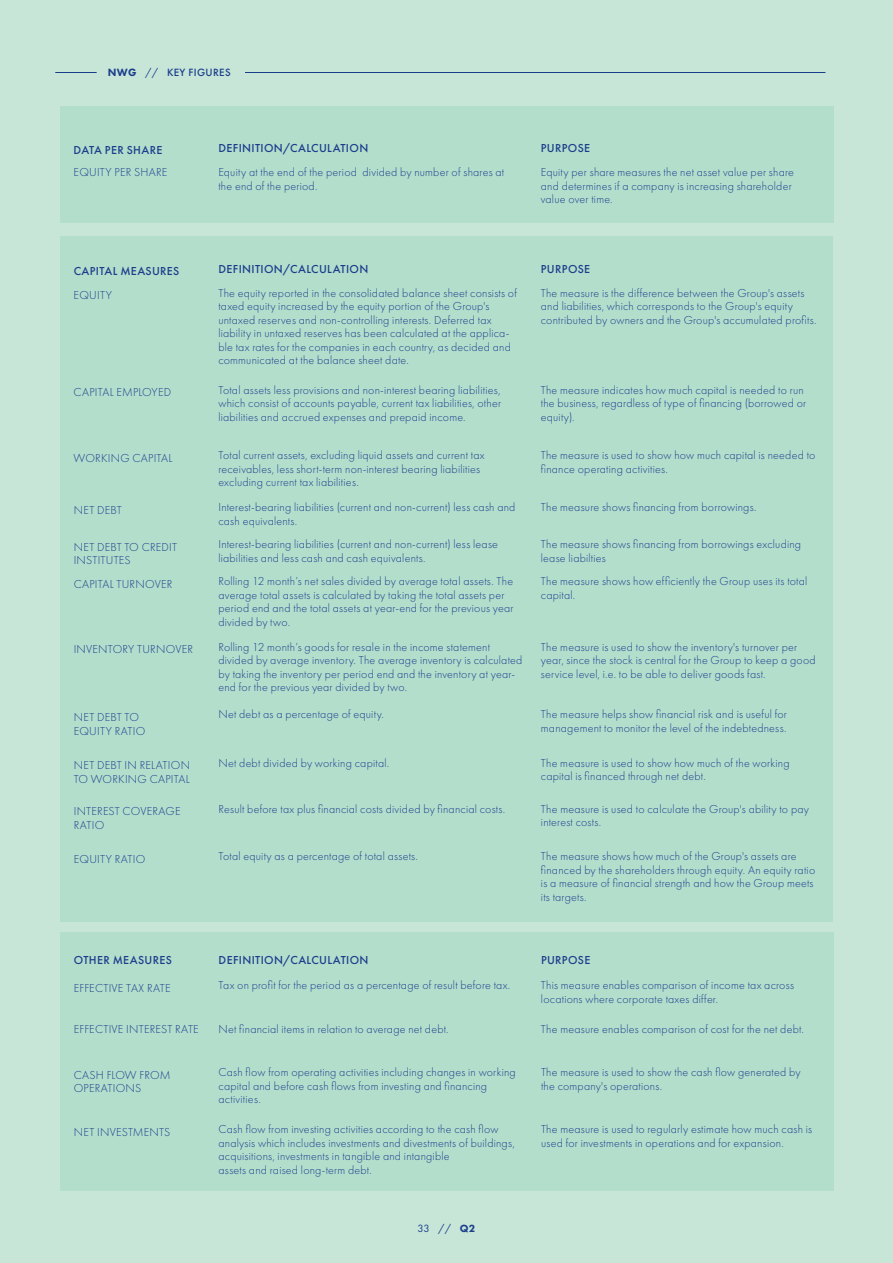
<style>
.page{position:relative;width:893px;height:1263px;background:#c7e6d8}
.page>*{position:absolute;margin:0;border:0;box-sizing:border-box;transform-origin:0 0}
.t1{font:300 12px/13.5px "Futura PT";letter-spacing:.015em;color:#1b3e8c}
.t2{font:500 12px "Futura PT";letter-spacing:.03em;color:#1b3e8c}
.t3{font:500 10.95px "Futura PT";letter-spacing:.03em;color:#1b3e8c}
.t4{font:10.95px "Futura PT";color:#1b3e8c}
.s1{font-weight:800}
.s2{font-weight:400}
.s3{font-weight:800;font-size:10.8px}
</style>
<div class="page">
<div style="left:60px;top:236px;width:773px;height:685px;background:#b3decc"></div>
<div style="left:60px;top:106px;width:773px;height:117px;background:#b3decc"></div>
<div style="left:60px;top:933px;width:773px;height:258px;background:#b3decc"></div>
<hr style="left:55px;top:72px;width:42px;height:1px;background:#1b3e8c">
<hr style="left:245px;top:72px;width:580px;height:1px;background:#1b3e8c">
<p class="t3" style="left:108px;top:66px;width:124px"><span class="s1">NWG</span> <span class="s2">//</span> KEY FIGURES</p>
<p class="t2" style="left:74px;top:143px;width:90px">DATA PER SHARE</p>
<p class="t2" style="left:218px;top:140px;width:151px">DEFINITION/CALCULATION</p>
<p class="t2" style="left:541px;top:140px;width:51px">PURPOSE</p>
<p class="t1" style="left:74px;top:166px;width:95px">EQUITY PER SHARE</p>
<p class="t1" style="left:218px;top:166px;width:287px">Equity at the end of the period divided by number of shares at the end of the period.</p>
<p class="t1" style="left:541px;top:166px;width:255px">Equity per share measures the net asset value per share and determines if a company is increasing shareholder value over time.</p>
<p class="t2" style="left:74px;top:264px;width:107px">CAPITAL MEASURES</p>
<p class="t2" style="left:218px;top:262px;width:151px">DEFINITION/CALCULATION</p>
<p class="t2" style="left:541px;top:262px;width:51px">PURPOSE</p>
<p class="t1" style="left:74px;top:289px;width:40px">EQUITY</p>
<p class="t1" style="left:218px;top:286px;width:300px">The equity reported in the consolidated balance sheet consists of taxed equity increased by the equity portion of the Group's untaxed reserves and non-controlling interests. Deferred tax liability in untaxed reserves has been calculated at the applica&shy;ble tax rates for the companies in each country, as decided and communicated at the balance sheet date.</p>
<p class="t1" style="left:541px;top:286px;width:277px">The measure is the difference between the Group's assets and liabilities, which corresponds to the Group's equity contributed by owners and the Group's accumulated profits.</p>
<p class="t1" style="left:74px;top:386px;width:99px">CAPITAL EMPLOYED</p>
<p class="t1" style="left:218px;top:383px;width:284px;text-align:justify">Total assets less provisions and non-interest bearing liabilities, which consist of accounts payable, current tax liabilities, other liabilities and accrued expenses and prepaid income.</p>
<p class="t1" style="left:541px;top:383px;width:267px">The measure indicates how much capital is needed to run the business, regardless of type of financing (borrowed or equity).</p>
<p class="t1" style="left:74px;top:451px;width:100px">WORKING CAPITAL</p>
<p class="t1" style="left:218px;top:449px;width:268px">Total current assets, excluding liquid assets and current tax receivables, less short-term non-interest bearing liabilities excluding current tax liabilities.</p>
<p class="t1" style="left:541px;top:449px;width:276px">The measure is used to show how much capital is needed to finance operating activities.</p>
<p class="t1" style="left:74px;top:503px;width:50px">NET DEBT</p>
<p class="t1" style="left:218px;top:500px;width:299px">Interest-bearing liabilities (current and non-current) less cash and cash equivalents.</p>
<p class="t1" style="left:541px;top:500px;width:217px">The measure shows financing from borrowings.</p>
<p class="t1" style="left:74px;top:540px;width:105px">NET DEBT TO CREDIT<br>INSTITUTES</p>
<p class="t1" style="left:218px;top:537px;width:281px">Interest-bearing liabilities (current and non-current) less lease liabilities and less cash and cash equivalents.</p>
<p class="t1" style="left:541px;top:537px;width:262px">The measure shows financing from borrowings excluding lease liabilties</p>
<p class="t1" style="left:74px;top:577px;width:100px">CAPITAL TURNOVER</p>
<p class="t1" style="left:218px;top:574px;width:297px">Rolling 12 month’s net sales divided by average total assets. The average total assets is calculated by taking the total assets per period end and the total assets at year-end for the previous year divided by two.</p>
<p class="t1" style="left:541px;top:574px;width:268px">The measure shows how efficiently the Group uses its total capital.</p>
<p class="t1" style="left:74px;top:643px;width:121px">INVENTORY TURNOVER</p>
<p class="t1" style="left:218px;top:640px;width:305px">Rolling 12 month’s goods for resale in the income statement divided by average inventory. The average inventory is calculated by taking the inventory per period end and the inventory at year&shy;end for the previous year divided by two.</p>
<p class="t1" style="left:541px;top:640px;width:276px">The measure is used to show the inventory's turnover per year, since the stock is central for the Group to keep a good service level, i.e. to be able to deliver goods fast.</p>
<p class="t1" style="left:74px;top:710px;width:73px">NET DEBT TO<br>EQUITY RATIO</p>
<p class="t1" style="left:218px;top:708px;width:167px">Net debt as a percentage of equity.</p>
<p class="t1" style="left:541px;top:708px;width:248px">The measure helps show financial risk and is useful for management to monitor the level of the indebtedness.</p>
<p class="t1" style="left:74px;top:759px;width:118px">NET DEBT IN RELATION<br>TO WORKING CAPITAL</p>
<p class="t1" style="left:218px;top:756px;width:172px">Net debt divided by working capital.</p>
<p class="t1" style="left:541px;top:756px;width:250px">The measure is used to show how much of the working capital is financed through net debt.</p>
<p class="t1" style="left:74px;top:805px;width:108px">INTEREST COVERAGE<br>RATIO</p>
<p class="t1" style="left:218px;top:802px;width:288px">Result before tax plus financial costs divided by financial costs.</p>
<p class="t1" style="left:541px;top:802px;width:270px">The measure is used to calculate the Group's ability to pay interest costs.</p>
<p class="t1" style="left:74px;top:852px;width:73px">EQUITY RATIO</p>
<p class="t1" style="left:219px;top:850px;width:201px">Total equity as a percentage of total assets.</p>
<p class="t1" style="left:541px;top:850px;width:276px">The measure shows how much of the Group's assets are financed by the shareholders through equity. An equity ratio is a measure of financial strength and how the Group meets its targets.</p>
<p class="t2" style="left:74px;top:953px;width:100px">OTHER MEASURES</p>
<p class="t2" style="left:219px;top:953px;width:151px">DEFINITION/CALCULATION</p>
<p class="t2" style="left:541px;top:953px;width:51px">PURPOSE</p>
<p class="t1" style="left:74px;top:981px;width:98px">EFFECTIVE TAX RATE</p>
<p class="t1" style="left:219px;top:979px;width:293px">Tax on profit for the period as a percentage of result before tax.</p>
<p class="t1" style="left:541px;top:979px;width:255px">This measure enables comparison of income tax across locations where corporate taxes differ.</p>
<p class="t1" style="left:74px;top:1022px;width:127px">EFFECTIVE INTEREST RATE</p>
<p class="t1" style="left:219px;top:1022px;width:232px">Net financial items in relation to average net debt.</p>
<p class="t1" style="left:541px;top:1022px;width:264px">The measure enables comparison of cost for the net debt.</p>
<p class="t1" style="left:74px;top:1068px;width:98px">CASH FLOW FROM<br>OPERATIONS</p>
<p class="t1" style="left:219px;top:1065px;width:299px">Cash flow from operating activities including changes in working capital and before cash flows from investing and financing activities.</p>
<p class="t1" style="left:541px;top:1065px;width:261px">The measure is used to show the cash flow generated by the company's operations.</p>
<p class="t1" style="left:74px;top:1125px;width:98px">NET INVESTMENTS</p>
<p class="t1" style="left:219px;top:1122px;width:298px">Cash flow from investing activities according to the cash flow analysis which includes investments and divestments of buildings, acquisitions, investments in tangible and intangible<br>assets and raised long-term debt.</p>
<p class="t1" style="left:541px;top:1122px;width:273px">The measure is used to regularly estimate how much cash is used for investments in operations and for expansion.</p>
<p class="t4" style="left:417px;top:1222px;width:59px">33 // <span class="s3">Q2</span></p>
</div>
